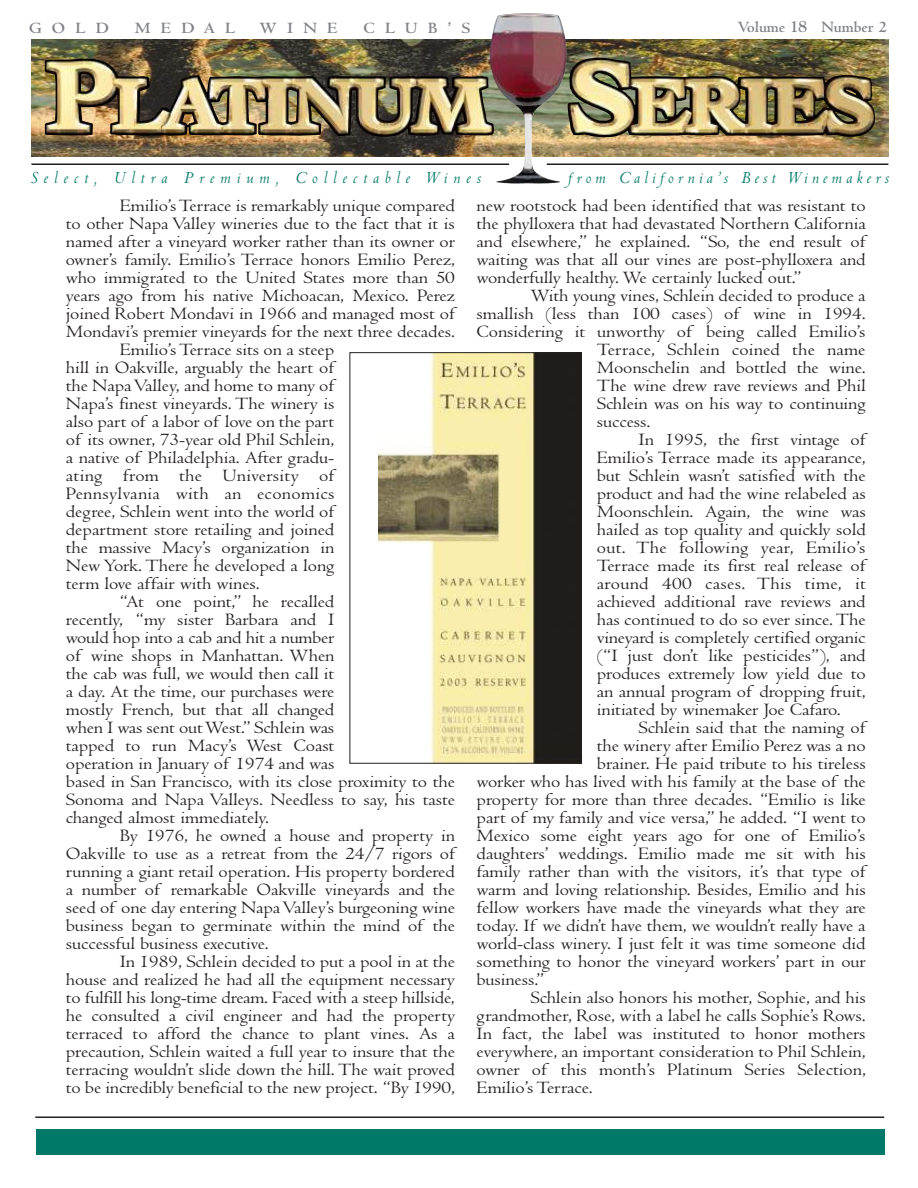
<style>
.page{position:relative;width:918px;height:1188px;background:#fff}
.page>*{position:absolute;margin:0;border:0;box-sizing:border-box;transform-origin:0 0}
.t1{font:18px/18px "Centaur";letter-spacing:-.005em;color:#231f20;text-align:justify;scale:1.1 1}
.t2{font:18px "Centaur";letter-spacing:.015em;color:#231f20;scale:1.1 1}
.t3{font:italic 18px "Centaur";letter-spacing:.325em;color:#007968}
.t4{font:italic 18px "Centaur";letter-spacing:.23em;color:#007968}
.t5{font:700 16.5px "Centaur";color:#808285}
.t6{font:700 16.35px "Centaur";letter-spacing:.57em;color:#808285;scale:1.1 1}
.s1{font-family:"Goudy"}
</style>
<div class="page">
<img style="left:31px;top:39px;width:858px;height:117px">
<img style="left:490px;top:13px;width:77px;height:171px">
<div style="left:36px;top:1129px;width:848px;height:25px;background:#007968"></div>
<hr style="left:31px;top:163px;width:478px;height:2px;background:#231f20">
<hr style="left:35px;top:1117px;width:849px;height:1px;background:#231f20">
<hr style="left:547px;top:163px;width:341px;height:2px;background:#231f20">
<img style="left:79px;top:58px;width:796px;height:79px">
<img style="left:379px;top:354px;width:201px;height:408px">
<div style="left:349px;top:352px;width:233px;height:412px;border:1px solid #231f20"></div>
<p class="t6" style="left:29px;top:22px;width:74px">GOLD</p>
<p class="t6" style="left:135px;top:22px;width:93px">MEDAL</p>
<p class="t6" style="left:259px;top:22px;width:73px">WINE</p>
<p class="t6" style="left:363px;top:22px;width:99px">CLUB’S</p>
<p class="t5" style="left:738px;top:21px;width:151px">Volume <span class="s1">18</span> Number 2</p>
<p class="t3" style="left:31px;top:171px;width:452px">Select, Ultra Premium, Collectable Wines</p>
<p class="t4" style="left:568px;top:171px;width:323px">from California’s Best Winemakers</p>
<p class="t1" style="left:120px;top:199px;width:306px">Emilio’s Terrace is remarkably unique compared</p>
<p class="t1" style="left:66px;top:217px;width:355px">to other Napa Valley wineries due to the fact that it is</p>
<p class="t1" style="left:66px;top:235px;width:355px">named after a vineyard worker rather than its owner or</p>
<p class="t1" style="left:66px;top:253px;width:355px">owner’s family. Emilio’s Terrace honors Emilio Perez,</p>
<p class="t1" style="left:66px;top:271px;width:355px">who immigrated to the United States more than 50</p>
<p class="t1" style="left:66px;top:289px;width:355px">years ago from his native Michoacan, Mexico. Perez</p>
<p class="t1" style="left:66px;top:307px;width:355px">joined Robert Mondavi in 1966 and managed most of</p>
<p class="t1" style="left:66px;top:325px;width:355px">Mondavi’s premier vineyards for the next three decades.</p>
<p class="t1" style="left:120px;top:343px;width:197px">Emilio’s Terrace sits on a steep</p>
<p class="t1" style="left:66px;top:361px;width:246px">hill in Oakville, arguably the heart of</p>
<p class="t1" style="left:66px;top:379px;width:246px">the Napa Valley, and home to many of</p>
<p class="t1" style="left:66px;top:397px;width:246px">Napa’s finest vineyards. The winery is</p>
<p class="t1" style="left:66px;top:415px;width:246px">also part of a labor of love on the part</p>
<p class="t1" style="left:66px;top:433px;width:246px">of its owner, 73-year old Phil Schlein,</p>
<p class="t1" style="left:66px;top:451px;width:246px">a native of Philadelphia. After gradu-</p>
<p class="t2" style="left:66px;top:469px;width:246px">ating from the University of</p>
<p class="t2" style="left:66px;top:487px;width:246px">Pennsylvania with an economics</p>
<p class="t1" style="left:66px;top:505px;width:246px">degree, Schlein went into the world of</p>
<p class="t1" style="left:66px;top:523px;width:246px">department store retailing and joined</p>
<p class="t1" style="left:66px;top:541px;width:246px">the massive Macy’s organization in</p>
<p class="t1" style="left:66px;top:559px;width:246px">New York. There he developed a long</p>
<p class="t1" style="left:66px;top:577px;width:178px">term love affair with wines.</p>
<p class="t1" style="left:120px;top:595px;width:197px">“At one point,” he recalled</p>
<p class="t1" style="left:66px;top:613px;width:246px">recently, “my sister Barbara and I</p>
<p class="t1" style="left:66px;top:631px;width:246px">would hop into a cab and hit a number</p>
<p class="t1" style="left:66px;top:649px;width:246px">of wine shops in Manhattan. When</p>
<p class="t1" style="left:66px;top:667px;width:246px">the cab was full, we would then call it</p>
<p class="t1" style="left:66px;top:685px;width:246px">a day. At the time, our purchases were</p>
<p class="t1" style="left:66px;top:703px;width:246px">mostly French, but that all changed</p>
<p class="t1" style="left:66px;top:721px;width:246px">when I was sent out West.” Schlein was</p>
<p class="t1" style="left:66px;top:739px;width:246px">tapped to run Macy’s West Coast</p>
<p class="t1" style="left:66px;top:757px;width:246px">operation in January of 1974 and was</p>
<p class="t1" style="left:66px;top:775px;width:355px">based in San Francisco, with its close proximity to the</p>
<p class="t1" style="left:66px;top:793px;width:355px">Sonoma and Napa Valleys. Needless to say, his taste</p>
<p class="t1" style="left:66px;top:811px;width:186px">changed almost immediately.</p>
<p class="t1" style="left:120px;top:829px;width:306px">By 1976, he owned a house and property in</p>
<p class="t1" style="left:66px;top:847px;width:355px">Oakville to use as a retreat from the 24/7 rigors of</p>
<p class="t1" style="left:66px;top:865px;width:355px">running a giant retail operation. His property bordered</p>
<p class="t1" style="left:66px;top:883px;width:355px">a number of remarkable Oakville vineyards and the</p>
<p class="t1" style="left:66px;top:901px;width:355px">seed of one day entering Napa Valley’s burgeoning wine</p>
<p class="t1" style="left:66px;top:919px;width:355px">business began to germinate within the mind of the</p>
<p class="t1" style="left:66px;top:937px;width:186px">successful business executive.</p>
<p class="t1" style="left:120px;top:955px;width:306px">In 1989, Schlein decided to put a pool in at the</p>
<p class="t1" style="left:66px;top:973px;width:355px">house and realized he had all the equipment necessary</p>
<p class="t1" style="left:66px;top:991px;width:355px">to fulfill his long-time dream. Faced with a steep hillside,</p>
<p class="t1" style="left:66px;top:1009px;width:355px">he consulted a civil engineer and had the property</p>
<p class="t1" style="left:66px;top:1027px;width:355px">terraced to afford the chance to plant vines. As a</p>
<p class="t1" style="left:66px;top:1045px;width:355px">precaution, Schlein waited a full year to insure that the</p>
<p class="t1" style="left:66px;top:1063px;width:355px">terracing wouldn’t slide down the hill. The wait proved</p>
<p class="t1" style="left:66px;top:1081px;width:355px">to be incredibly beneficial to the new project. “By 1990,</p>
<p class="t1" style="left:477px;top:199px;width:355px">new rootstock had been identified that was resistant to the phylloxera that had devastated Northern California and elsewhere,” he explained. “So, the end result of waiting was that all our vines are post-phylloxera and wonderfully healthy. We certainly lucked out.”</p>
<p class="t1" style="left:531px;top:289px;width:306px">With young vines, Schlein decided to produce a</p>
<p class="t1" style="left:477px;top:307px;width:355px">smallish (less than 100 cases) of wine in 1994.</p>
<p class="t1" style="left:477px;top:325px;width:355px">Considering it unworthy of being called Emilio’s</p>
<p class="t1" style="left:597px;top:343px;width:246px">Terrace, Schlein coined the name</p>
<p class="t1" style="left:597px;top:361px;width:246px">Moonschelin and bottled the wine.</p>
<p class="t1" style="left:597px;top:379px;width:246px">The wine drew rave reviews and Phil</p>
<p class="t1" style="left:597px;top:397px;width:246px">Schlein was on his way to continuing</p>
<p class="t1" style="left:597px;top:415px;width:50px">success.</p>
<p class="t1" style="left:639px;top:433px;width:208px">In 1995, the first vintage of</p>
<p class="t1" style="left:597px;top:451px;width:246px">Emilio’s Terrace made its appearance,</p>
<p class="t1" style="left:597px;top:469px;width:246px">but Schlein wasn’t satisfied with the</p>
<p class="t1" style="left:597px;top:487px;width:246px">product and had the wine relabeled as</p>
<p class="t1" style="left:597px;top:505px;width:246px">Moonschlein. Again, the wine was</p>
<p class="t1" style="left:597px;top:523px;width:246px">hailed as top quality and quickly sold</p>
<p class="t2" style="left:597px;top:541px;width:246px">out. The following year, Emilio’s</p>
<p class="t1" style="left:597px;top:559px;width:246px">Terrace made its first real release of</p>
<p class="t2" style="left:597px;top:577px;width:246px">around 400 cases. This time, it</p>
<p class="t1" style="left:597px;top:595px;width:246px">achieved additional rave reviews and</p>
<p class="t1" style="left:597px;top:613px;width:246px">has continued to do so ever since. The</p>
<p class="t1" style="left:597px;top:631px;width:246px">vineyard is completely certified organic</p>
<p class="t1" style="left:597px;top:649px;width:246px">(“I just don’t like pesticides”), and</p>
<p class="t1" style="left:597px;top:667px;width:246px">produces extremely low yield due to</p>
<p class="t1" style="left:597px;top:685px;width:246px">an annual program of dropping fruit,</p>
<p class="t1" style="left:597px;top:703px;width:223px">initiated by winemaker Joe Cafaro.</p>
<p class="t1" style="left:639px;top:721px;width:208px">Schlein said that the naming of</p>
<p class="t1" style="left:597px;top:739px;width:246px">the winery after Emilio Perez was a no</p>
<p class="t1" style="left:597px;top:757px;width:246px">brainer. He paid tribute to his tireless</p>
<p class="t1" style="left:477px;top:775px;width:355px">worker who has lived with his family at the base of the</p>
<p class="t1" style="left:477px;top:793px;width:355px">property for more than three decades. “Emilio is like</p>
<p class="t1" style="left:477px;top:811px;width:355px">part of my family and vice versa,” he added. “I went to</p>
<p class="t1" style="left:477px;top:829px;width:355px">Mexico some eight years ago for one of Emilio’s</p>
<p class="t1" style="left:477px;top:847px;width:355px">daughters’ weddings. Emilio made me sit with his</p>
<p class="t1" style="left:477px;top:865px;width:355px">family rather than with the visitors, it’s that type of</p>
<p class="t1" style="left:477px;top:883px;width:355px">warm and loving relationship. Besides, Emilio and his</p>
<p class="t1" style="left:477px;top:901px;width:355px">fellow workers have made the vineyards what they are</p>
<p class="t1" style="left:477px;top:919px;width:355px">today. If we didn’t have them, we wouldn’t really have a</p>
<p class="t1" style="left:477px;top:937px;width:355px">world-class winery. I just felt it was time someone did</p>
<p class="t1" style="left:477px;top:955px;width:355px">something to honor the vineyard workers’ part in our</p>
<p class="t1" style="left:477px;top:973px;width:63px">business.”</p>
<p class="t1" style="left:531px;top:991px;width:306px">Schlein also honors his mother, Sophie, and his</p>
<p class="t1" style="left:477px;top:1009px;width:355px">grandmother, Rose, with a label he calls Sophie’s Rows.</p>
<p class="t1" style="left:477px;top:1027px;width:355px">In fact, the label was instituted to honor mothers</p>
<p class="t1" style="left:477px;top:1045px;width:355px">everywhere, an important consideration to Phil Schlein,</p>
<p class="t1" style="left:477px;top:1063px;width:355px">owner of this month’s Platinum Series Selection,</p>
<p class="t1" style="left:477px;top:1081px;width:107px">Emilio’s Terrace.</p>
</div>
